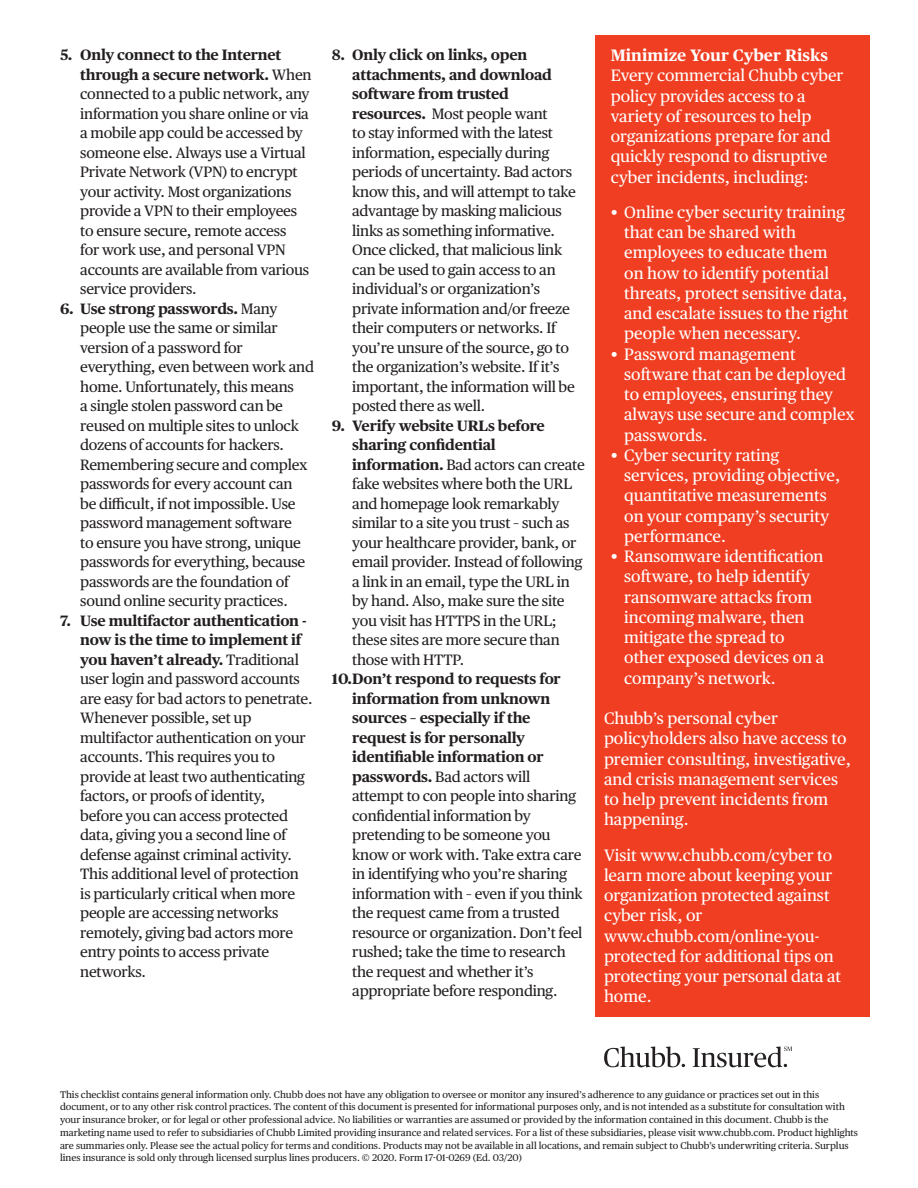
<style>
.page{position:relative;width:918px;height:1188px;background:#fff}
.page>*{position:absolute;margin:0;border:0;box-sizing:border-box;transform-origin:0 0}
.Body_Copy_Black{font:16.5px/20.2px "Chubb Publico Text";color:#fff}
.Body_Copy_Black-2{font:700 16.5px "Chubb Publico Text";color:#fff}
.Body_Copy_Black-3{font:15px/19.5px "Chubb Publico Text";letter-spacing:-.015em;color:#231f20}
.Legal{font:9.75px/12.8px "Chubb Publico Text";color:#231f20}
.s1{font-weight:700}
</style>
<div class="page">
<div style="left:595px;top:35px;width:274px;height:981px;background:#ef3e22"></div>
<svg style="left:604px;top:1047px;width:81px;height:20px"></svg>
<svg style="left:693px;top:1047px;width:99px;height:20px"></svg>
<p class="Body_Copy_Black-3" style="left:80px;top:44px;width:233px;text-indent:-20px"><span class="s1">5. Only connect to the Internet through a secure network.</span> When connected to a public network, any information you share online or via a mobile app could be accessed by someone else. Always use a Virtual<br>Private Network (VPN) to encrypt your activity. Most organizations provide a VPN to their employees to ensure secure, remote access<br>for work use, and personal VPN accounts are available from various service providers.</p>
<p class="Body_Copy_Black-3" style="left:80px;top:298px;width:235px;text-indent:-20px"><span class="s1">6. Use strong passwords.</span> Many people use the same or similar version of a password for everything, even between work and home. Unfortunately, this means<br>a single stolen password can be reused on multiple sites to unlock dozens of accounts for hackers.<br>Remembering secure and complex passwords for every account can<br>be difficult, if not impossible. Use password management software<br>to ensure you have strong, unique passwords for everything, because passwords are the foundation of sound online security practices.</p>
<p class="Body_Copy_Black-3" style="left:80px;top:610px;width:234px;text-indent:-20px"><span class="s1">7. Use multifactor authentication - now is the time to implement if you haven’t already.</span> Traditional user login and password accounts are easy for bad actors to penetrate.<br>Whenever possible, set up multifactor authentication on your accounts. This requires you to provide at least two authenticating factors, or proofs of identity,<br>before you can access protected data, giving you a second line of defense against criminal activity.<br>This additional level of protection is particularly critical when more people are accessing networks remotely, giving bad actors more entry points to access private networks.</p>
<p class="Body_Copy_Black-3" style="left:352px;top:44px;width:225px;text-indent:-20px"><span class="s1">8. Only click on links, open attachments, and download software from trusted resources.</span> Most people want<br>to stay informed with the latest information, especially during periods of uncertainty. Bad actors know this, and will attempt to take advantage by masking malicious links as something informative.<br>Once clicked, that malicious link can be used to gain access to an individual’s or organization’s private information and/or freeze their computers or networks. If you’re unsure of the source, go to the organization’s website. If it’s important, the information will be posted there as well.</p>
<p class="Body_Copy_Black-3" style="left:352px;top:415px;width:234px;text-indent:-20px"><span class="s1">9. Verify website URLs before sharing confidential information.</span> Bad actors can create fake websites where both the URL and homepage look remarkably similar to a site you trust – such as your healthcare provider, bank, or email provider. Instead of following a link in an email, type the URL in by hand. Also, make sure the site you visit has HTTPS in the URL; these sites are more secure than those with HTTP.</p>
<p class="Body_Copy_Black-3" style="left:352px;top:668px;width:232px;text-indent:-20px"><span class="s1">10.Don’t respond to requests for information from unknown sources – especially if the request is for personally identifiable information or passwords.</span> Bad actors will attempt to con people into sharing confidential information by pretending to be someone you know or work with. Take extra care in identifying who you’re sharing information with – even if you think the request came from a trusted resource or organization. Don’t feel rushed; take the time to research the request and whether it’s appropriate before responding.</p>
<p class="Body_Copy_Black-2" style="left:611px;top:43px;width:219px">Minimize Your Cyber Risks</p>
<p class="Body_Copy_Black" style="left:611px;top:65px;width:234px">Every commercial Chubb cyber policy provides access to a variety of resources to help organizations prepare for and quickly respond to disruptive cyber incidents, including:</p>
<p class="Body_Copy_Black" style="left:624px;top:201px;width:226px;text-indent:-14px">• Online cyber security training that can be shared with employees to educate them on how to identify potential threats, protect sensitive data, and escalate issues to the right people when necessary.</p>
<p class="Body_Copy_Black" style="left:624px;top:343px;width:232px;text-indent:-14px">• Password management software that can be deployed to employees, ensuring they always use secure and complex passwords.</p>
<p class="Body_Copy_Black" style="left:624px;top:444px;width:218px;text-indent:-14px">• Cyber security rating services, providing objective, quantitative measurements on your company’s security performance.</p>
<p class="Body_Copy_Black" style="left:624px;top:545px;width:201px;text-indent:-14px">• Ransomware identification software, to help identify ransomware attacks from incoming malware, then mitigate the spread to other exposed devices on a company’s network.</p>
<p class="Body_Copy_Black" style="left:604px;top:707px;width:249px">Chubb’s personal cyber policyholders also have access to premier consulting, investigative, and crisis management services to help prevent incidents from happening.</p>
<p class="Body_Copy_Black" style="left:604px;top:844px;width:239px">Visit www.chubb.com/cyber to learn more about keeping your organization protected against cyber risk, or www.chubb.com/online-you&shy;protected for additional tips on protecting your personal data at home.</p>
<p class="Legal" style="left:60px;top:1087px;width:800px">This checklist contains general information only. Chubb does not have any obligation to oversee or monitor any insured’s adherence to any guidance or practices set out in this document, or to any other risk control practices. The content of this document is presented for informational purposes only, and is not intended as a substitute for consultation with your insurance broker, or for legal or other professional advice. No liabilities or warranties are assumed or provided by the information contained in this document. Chubb is the marketing name used to refer to subsidiaries of Chubb Limited providing insurance and related services. For a list of these subsidiaries, please visit www.chubb.com. Product highlights are summaries only. Please see the actual policy for terms and conditions. Products may not be available in all locations, and remain subject to Chubb’s underwriting criteria. Surplus lines insurance is sold only through licensed surplus lines producers. © 2020. Form 17-01-0269 (Ed. 03/20)</p>
</div>
